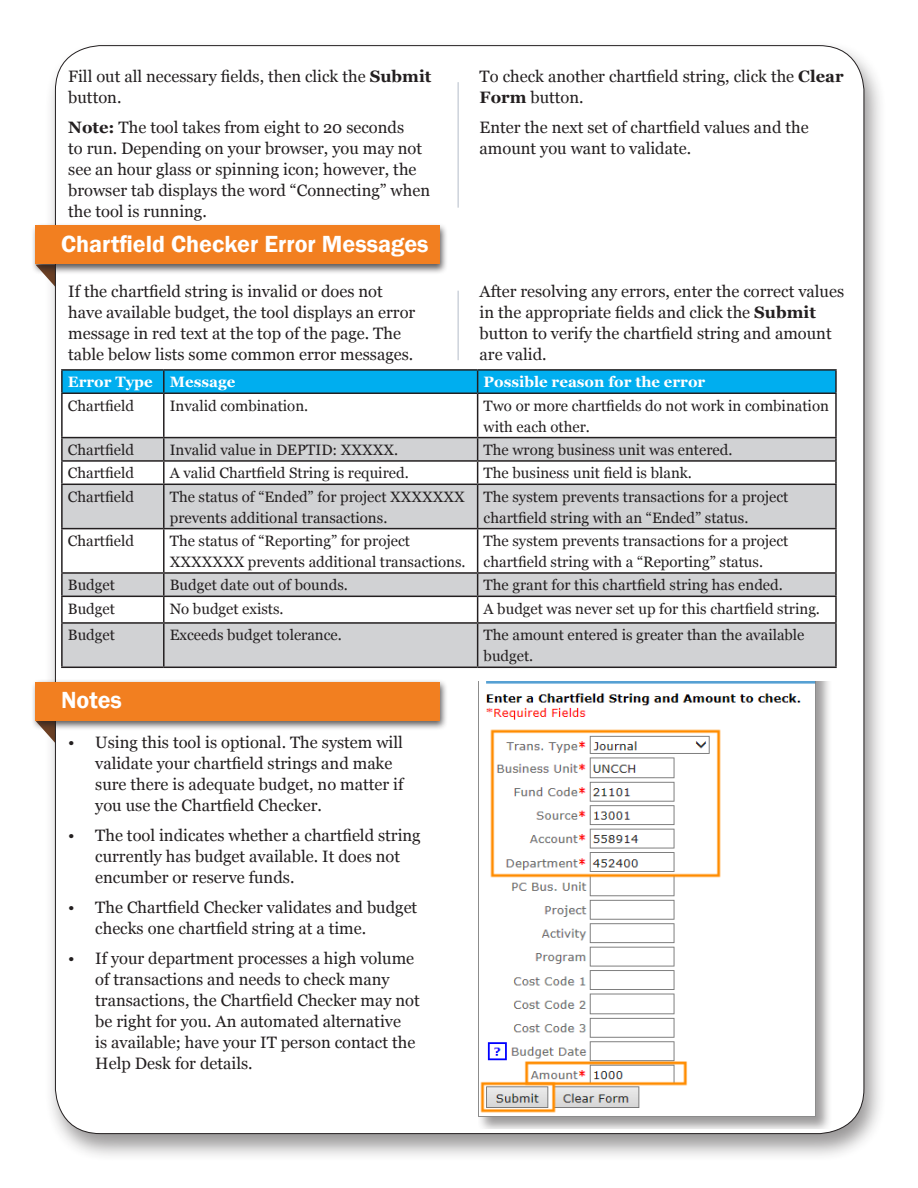
<style>
.page{position:relative;width:918px;height:1188px;background:#fff}
.page>*{position:absolute;margin:0;border:0;box-sizing:border-box;transform-origin:0 0}
.t1{font:600 24px "Franklin Gothic";color:#fff}
.Body_Text{font:16.5px/21px "Georgia";color:#231f20}
.Body_Text-2{font:15px/21px "Georgia";color:#231f20}
.Body_Text-3{font:700 15px "Georgia";color:#fff}
.s1{font-weight:700}
</style>
<div class="page">
<div style="left:45px;top:40px;width:842px;height:1123px;background:#231f20;opacity:.47"></div>
<div style="left:55px;top:46px;width:809px;height:1088px;background:#fff;border-radius:45px"></div>
<svg style="left:63px;top:438px;width:772px;height:229px;fill:#d1d2d4"></svg>
<hr style="left:61px;top:369px;width:103px;height:2px;background:#231f20">
<hr style="left:61px;top:371px;width:2px;height:22px;background:#231f20">
<hr style="left:164px;top:369px;width:314px;height:2px;background:#231f20">
<hr style="left:478px;top:369px;width:359px;height:2px;background:#231f20">
<svg style="left:62px;top:370px;width:774px;height:23px;background:#01a6e3"></svg>
<hr style="left:835px;top:371px;width:2px;height:22px;background:#231f20">
<hr style="left:61px;top:393px;width:103px;height:1px;background:#231f20">
<hr style="left:61px;top:394px;width:2px;height:43px;background:#231f20">
<hr style="left:164px;top:393px;width:314px;height:1px;background:#231f20">
<hr style="left:163px;top:394px;width:2px;height:43px;background:#231f20">
<hr style="left:478px;top:393px;width:359px;height:1px;background:#231f20">
<hr style="left:477px;top:394px;width:1px;height:43px;background:#231f20">
<hr style="left:835px;top:394px;width:2px;height:43px;background:#231f20">
<hr style="left:61px;top:437px;width:103px;height:1px;background:#231f20">
<hr style="left:61px;top:438px;width:2px;height:22px;background:#231f20">
<hr style="left:164px;top:437px;width:314px;height:1px;background:#231f20">
<hr style="left:163px;top:438px;width:2px;height:22px;background:#231f20">
<hr style="left:478px;top:437px;width:359px;height:1px;background:#231f20">
<hr style="left:835px;top:438px;width:2px;height:22px;background:#231f20">
<hr style="left:61px;top:460px;width:103px;height:2px;background:#231f20">
<hr style="left:61px;top:462px;width:2px;height:22px;background:#231f20">
<hr style="left:164px;top:460px;width:314px;height:2px;background:#231f20">
<hr style="left:163px;top:462px;width:2px;height:22px;background:#231f20">
<hr style="left:478px;top:460px;width:359px;height:2px;background:#231f20">
<svg style="left:477px;top:438px;width:1px;height:46px"></svg>
<hr style="left:835px;top:462px;width:2px;height:22px;background:#231f20">
<hr style="left:61px;top:484px;width:103px;height:1px;background:#231f20">
<hr style="left:61px;top:485px;width:2px;height:43px;background:#231f20">
<hr style="left:164px;top:484px;width:314px;height:1px;background:#231f20">
<hr style="left:163px;top:485px;width:2px;height:43px;background:#231f20">
<hr style="left:478px;top:484px;width:359px;height:1px;background:#231f20">
<hr style="left:477px;top:485px;width:1px;height:43px;background:#231f20">
<hr style="left:835px;top:485px;width:2px;height:43px;background:#231f20">
<hr style="left:61px;top:528px;width:103px;height:1px;background:#231f20">
<hr style="left:61px;top:529px;width:2px;height:43px;background:#231f20">
<hr style="left:164px;top:528px;width:314px;height:1px;background:#231f20">
<hr style="left:163px;top:529px;width:2px;height:43px;background:#231f20">
<hr style="left:478px;top:528px;width:359px;height:1px;background:#231f20">
<hr style="left:477px;top:529px;width:1px;height:43px;background:#231f20">
<hr style="left:835px;top:529px;width:2px;height:43px;background:#231f20">
<hr style="left:61px;top:572px;width:103px;height:2px;background:#231f20">
<hr style="left:61px;top:574px;width:2px;height:22px;background:#231f20">
<hr style="left:164px;top:572px;width:314px;height:2px;background:#231f20">
<hr style="left:163px;top:574px;width:2px;height:22px;background:#231f20">
<hr style="left:478px;top:572px;width:359px;height:2px;background:#231f20">
<hr style="left:835px;top:574px;width:2px;height:22px;background:#231f20">
<hr style="left:61px;top:596px;width:103px;height:1px;background:#231f20">
<hr style="left:61px;top:597px;width:2px;height:25px;background:#231f20">
<hr style="left:164px;top:596px;width:314px;height:1px;background:#231f20">
<hr style="left:163px;top:597px;width:2px;height:25px;background:#231f20">
<hr style="left:478px;top:596px;width:359px;height:1px;background:#231f20">
<svg style="left:477px;top:574px;width:1px;height:48px"></svg>
<hr style="left:835px;top:597px;width:2px;height:25px;background:#231f20">
<hr style="left:61px;top:622px;width:103px;height:2px;background:#231f20">
<hr style="left:61px;top:624px;width:2px;height:43px;background:#231f20">
<hr style="left:164px;top:622px;width:314px;height:2px;background:#231f20">
<hr style="left:163px;top:624px;width:2px;height:43px;background:#231f20">
<hr style="left:478px;top:622px;width:359px;height:2px;background:#231f20">
<hr style="left:477px;top:624px;width:1px;height:43px;background:#231f20">
<hr style="left:835px;top:624px;width:2px;height:43px;background:#231f20">
<hr style="left:61px;top:667px;width:103px;height:1px;background:#231f20">
<hr style="left:164px;top:667px;width:314px;height:1px;background:#231f20">
<hr style="left:478px;top:667px;width:359px;height:1px;background:#231f20">
<div style="left:31px;top:223px;width:417px;height:52px;background:#231f20;opacity:.75"></div>
<div style="left:35px;top:226px;width:405px;height:38px;background:#f27f20"></div>
<hr style="left:457px;top:82px;width:2px;height:126px;background:#cdd3db">
<hr style="left:457px;top:291px;width:2px;height:69px;background:#cdd3db">
<div style="left:31px;top:679px;width:417px;height:52px;background:#231f20;opacity:.75"></div>
<div style="left:35px;top:682px;width:405px;height:38px;background:#f27f20"></div>
<div style="left:478px;top:682px;width:355px;height:446px;background:#231f20;opacity:.45"></div>
<img style="left:478px;top:682px;width:338px;height:435px">
<p class="Body_Text" style="left:68px;top:66px;width:365px">Fill out all necessary fields, then click the <span class="s1">Submit </span>button.</p>
<p class="Body_Text" style="left:68px;top:117px;width:363px"><span class="s1">Note:</span> The tool takes from eight to 20 seconds<br>to run. Depending on your browser, you may not see an hour glass or spinning icon; however, the browser tab displays the word “Connecting” when the tool is running.</p>
<p class="t1" style="left:61px;top:230px;width:369px">Chartfield Checker Error Messages</p>
<p class="Body_Text" style="left:480px;top:66px;width:366px">To check another chartfield string, click the <span class="s1">Clear<br>Form</span> button.</p>
<p class="Body_Text" style="left:480px;top:117px;width:331px">Enter the next set of chartfield values and the amount you want to validate.</p>
<p class="Body_Text" style="left:68px;top:282px;width:349px">If the chartfield string is invalid or does not have available budget, the tool displays an error message in red text at the top of the page. The table below lists some common error messages.</p>
<p class="Body_Text" style="left:480px;top:282px;width:366px">After resolving any errors, enter the correct values in the appropriate fields and click the <span class="s1">Submit </span>button to verify the chartfield string and amount are valid.</p>
<p class="Body_Text-3" style="left:68px;top:372px;width:86px">Error Type</p>
<p class="Body_Text-3" style="left:170px;top:372px;width:67px">Message</p>
<p class="Body_Text-3" style="left:484px;top:372px;width:223px">Possible reason for the error</p>
<p class="Body_Text-2" style="left:68px;top:395px;width:68px">Chartfield</p>
<p class="Body_Text-2" style="left:170px;top:395px;width:140px">Invalid combination.</p>
<p class="Body_Text-2" style="left:484px;top:395px;width:347px">Two or more chartfields do not work in combination with each other.</p>
<p class="Body_Text-2" style="left:68px;top:440px;width:68px">Chartfield</p>
<p class="Body_Text-2" style="left:170px;top:440px;width:230px">Invalid value in DEPTID: XXXXX.</p>
<p class="Body_Text-2" style="left:484px;top:440px;width:250px">The wrong business unit was entered.</p>
<p class="Body_Text-2" style="left:68px;top:463px;width:68px">Chartfield</p>
<p class="Body_Text-2" style="left:170px;top:463px;width:240px">A valid Chartfield String is required.</p>
<p class="Body_Text-2" style="left:484px;top:463px;width:210px">The business unit field is blank.</p>
<p class="Body_Text-2" style="left:68px;top:486px;width:68px">Chartfield</p>
<p class="Body_Text-2" style="left:170px;top:486px;width:296px">The status of “Ended” for project XXXXXXX prevents additional transactions.</p>
<p class="Body_Text-2" style="left:484px;top:486px;width:306px">The system prevents transactions for a project chartfield string with an “Ended” status.</p>
<p class="Body_Text-2" style="left:68px;top:531px;width:68px">Chartfield</p>
<p class="Body_Text-2" style="left:170px;top:531px;width:297px">The status of “Reporting” for project<br>XXXXXXX prevents additional transactions.</p>
<p class="Body_Text-2" style="left:484px;top:531px;width:306px">The system prevents transactions for a project chartfield string with a “Reporting” status.</p>
<p class="Body_Text-2" style="left:68px;top:575px;width:49px">Budget</p>
<p class="Body_Text-2" style="left:170px;top:575px;width:180px">Budget date out of bounds.</p>
<p class="Body_Text-2" style="left:484px;top:575px;width:301px">The grant for this chartfield string has ended.</p>
<p class="Body_Text-2" style="left:68px;top:598px;width:49px">Budget</p>
<p class="Body_Text-2" style="left:170px;top:598px;width:115px">No budget exists.</p>
<p class="Body_Text-2" style="left:484px;top:598px;width:338px">A budget was never set up for this chartfield string.</p>
<p class="Body_Text-2" style="left:68px;top:625px;width:49px">Budget</p>
<p class="Body_Text-2" style="left:170px;top:625px;width:174px">Exceeds budget tolerance.</p>
<p class="Body_Text-2" style="left:484px;top:625px;width:322px">The amount entered is greater than the available budget.</p>
<p class="t1" style="left:61px;top:686px;width:62px">Notes</p>
<p class="Body_Text" style="left:95px;top:732px;width:310px;text-indent:-27px">• Using this tool is optional. The system will validate your chartfield strings and make sure there is adequate budget, no matter if you use the Chartfield Checker.</p>
<p class="Body_Text" style="left:95px;top:825px;width:327px;text-indent:-27px">• The tool indicates whether a chartfield string currently has budget available. It does not encumber or reserve funds.</p>
<p class="Body_Text" style="left:95px;top:897px;width:324px;text-indent:-27px">• The Chartfield Checker validates and budget checks one chartfield string at a time.</p>
<p class="Body_Text" style="left:95px;top:948px;width:326px;text-indent:-27px">• If your department processes a high volume of transactions and needs to check many transactions, the Chartfield Checker may not be right for you. An automated alternative<br>is available; have your IT person contact the Help Desk for details.</p>
</div>
